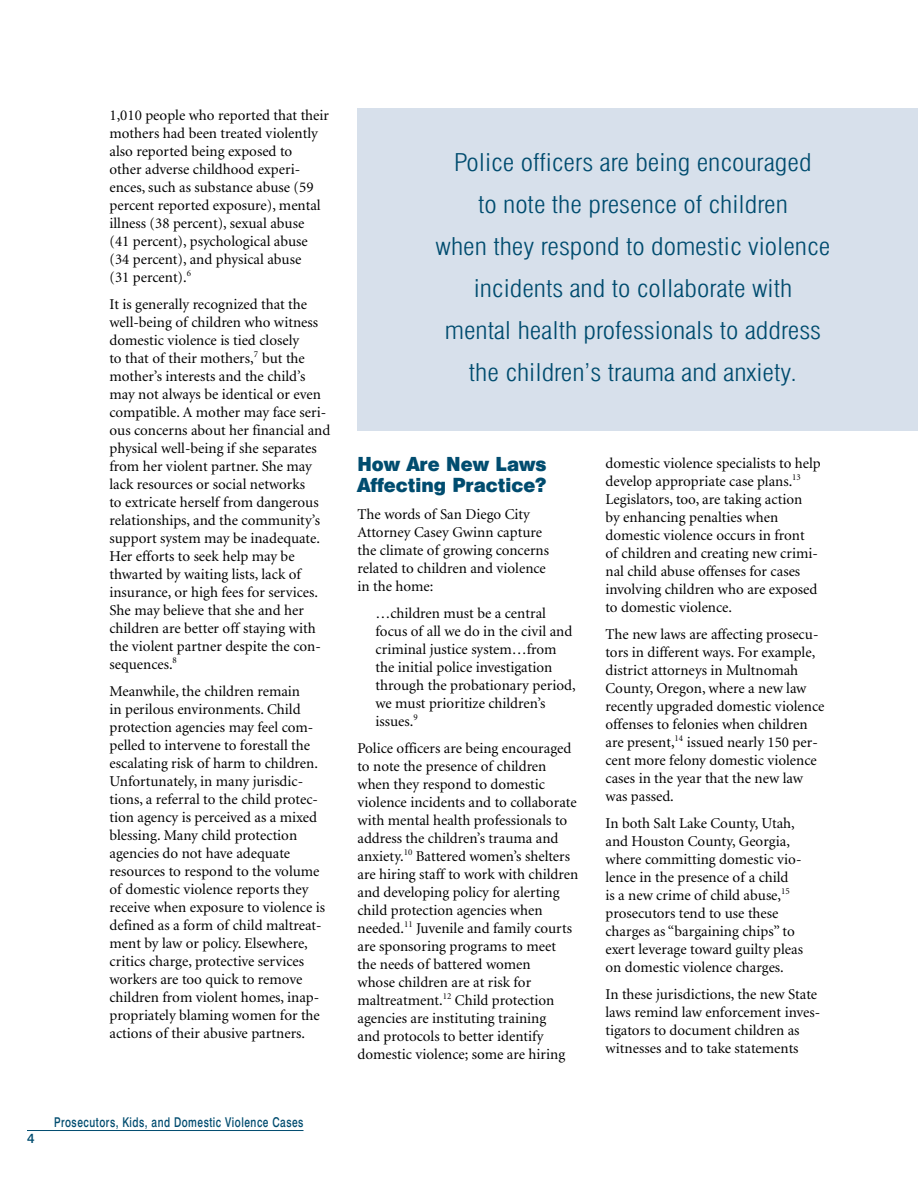
<style>
.page{position:relative;width:918px;height:1188px;background:#fff}
.page>*{position:absolute;margin:0;border:0;box-sizing:border-box;transform-origin:0 0}
.t1{font:300 condensed 24px/42px "Swiss 721 BT";color:#004c6f;text-align:center;scale:1.15 1}
.t2{font:18px/21px "Swiss 721 BT Black No 2";color:#004c6f}
.t3{font:15px/18px "Minion";color:#000}
.t4{font:500 13.5px "Swiss 721 BT";letter-spacing:.05em;color:#004c6f;scale:.75 1}
.t5{font:500 13.5px "Swiss 721 BT";letter-spacing:.05em;color:#004c6f}
</style>
<div class="page">
<hr style="left:27px;top:1130px;width:277px;height:1px;background:#004c6f">
<div style="left:357px;top:108px;width:561px;height:322px;background:#d7e0eb"></div>
<p class="t3" style="left:110px;top:108px;width:221px">1,010 people who reported that their mothers had been treated violently also reported being exposed to<br>other adverse childhood experi&shy;ences, such as substance abuse (59 percent reported exposure), mental illness (38 percent), sexual abuse<br>(41 percent), psychological abuse (34 percent), and physical abuse<br>(31 percent).<sup>6</sup></p>
<p class="t3" style="left:109px;top:297px;width:222px">It is generally recognized that the well-being of children who witness domestic violence is tied closely<br>to that of their mothers,<sup>7</sup> but the mother’s interests and the child’s may not always be identical or even compatible. A mother may face seri&shy;ous concerns about her financial and physical well-being if she separates from her violent partner. She may lack resources or social networks<br>to extricate herself from dangerous relationships, and the community’s support system may be inadequate.<br>Her efforts to seek help may be thwarted by waiting lists, lack of insurance, or high fees for services.<br>She may believe that she and her children are better off staying with the violent partner despite the con&shy;sequences.<sup>8</sup></p>
<p class="t3" style="left:110px;top:684px;width:217px">Meanwhile, the children remain<br>in perilous environments. Child protection agencies may feel com&shy;pelled to intervene to forestall the escalating risk of harm to children.<br>Unfortunately, in many jurisdic&shy;tions, a referral to the child protec&shy;tion agency is perceived as a mixed blessing. Many child protection agencies do not have adequate resources to respond to the volume of domestic violence reports they receive when exposure to violence is defined as a form of child maltreat&shy;ment by law or policy. Elsewhere, critics charge, protective services workers are too quick to remove children from violent homes, inap&shy;propriately blaming women for the actions of their abusive partners.</p>
<p class="t5" style="left:27px;top:1133px;width:9px">4</p>
<p class="t4" style="left:54px;top:1117px;width:334px">Prosecutors, Kids, and Domestic Violence Cases</p>
<h1 class="t1" style="left:436px;top:144px;width:345px">Police officers are being encouraged<br>to note the presence of children<br>when they respond to domestic violence incidents and to collaborate with<br>mental health professionals to address the children’s trauma and anxiety.</h1>
<p class="t2" style="left:357px;top:456px;width:190px">How Are New Laws<br>Affecting Practice?</p>
<p class="t3" style="left:357px;top:507px;width:193px">The words of San Diego City<br>Attorney Casey Gwinn capture the climate of growing concerns related to children and violence in the home:</p>
<p class="t3" style="left:375px;top:606px;width:202px">…children must be a central focus of all we do in the civil and criminal justice system…from the initial police investigation through the probationary period, we must prioritize children’s issues.<sup>9</sup></p>
<p class="t3" style="left:357px;top:741px;width:222px">Police officers are being encouraged to note the presence of children when they respond to domestic violence incidents and to collaborate with mental health professionals to address the children’s trauma and anxiety.<sup>10</sup> Battered women’s shelters are hiring staff to work with children and developing policy for alerting child protection agencies when needed.<sup>11</sup> Juvenile and family courts are sponsoring programs to meet the needs of battered women<br>whose children are at risk for maltreatment.<sup>12</sup> Child protection agencies are instituting training<br>and protocols to better identify domestic violence; some are hiring</p>
<p class="t3" style="left:605px;top:455px;width:217px">domestic violence specialists to help develop appropriate case plans.<sup>13<br></sup>Legislators, too, are taking action<br>by enhancing penalties when domestic violence occurs in front<br>of children and creating new crimi&shy;nal child abuse offenses for cases involving children who are exposed to domestic violence.</p>
<p class="t3" style="left:606px;top:626px;width:220px">The new laws are affecting prosecu&shy;tors in different ways. For example, district attorneys in Multnomah<br>County, Oregon, where a new law recently upgraded domestic violence offenses to felonies when children are present,<sup>14</sup> issued nearly 150 per&shy;cent more felony domestic violence cases in the year that the new law was passed.</p>
<p class="t3" style="left:606px;top:815px;width:199px">In both Salt Lake County, Utah, and Houston County, Georgia, where committing domestic vio&shy;lence in the presence of a child<br>is a new crime of child abuse,<sup>15 </sup>prosecutors tend to use these charges as “bargaining chips” to exert leverage toward guilty pleas on domestic violence charges.</p>
<p class="t3" style="left:606px;top:986px;width:216px">In these jurisdictions, the new State laws remind law enforcement inves&shy;tigators to document children as witnesses and to take statements</p>
</div>
